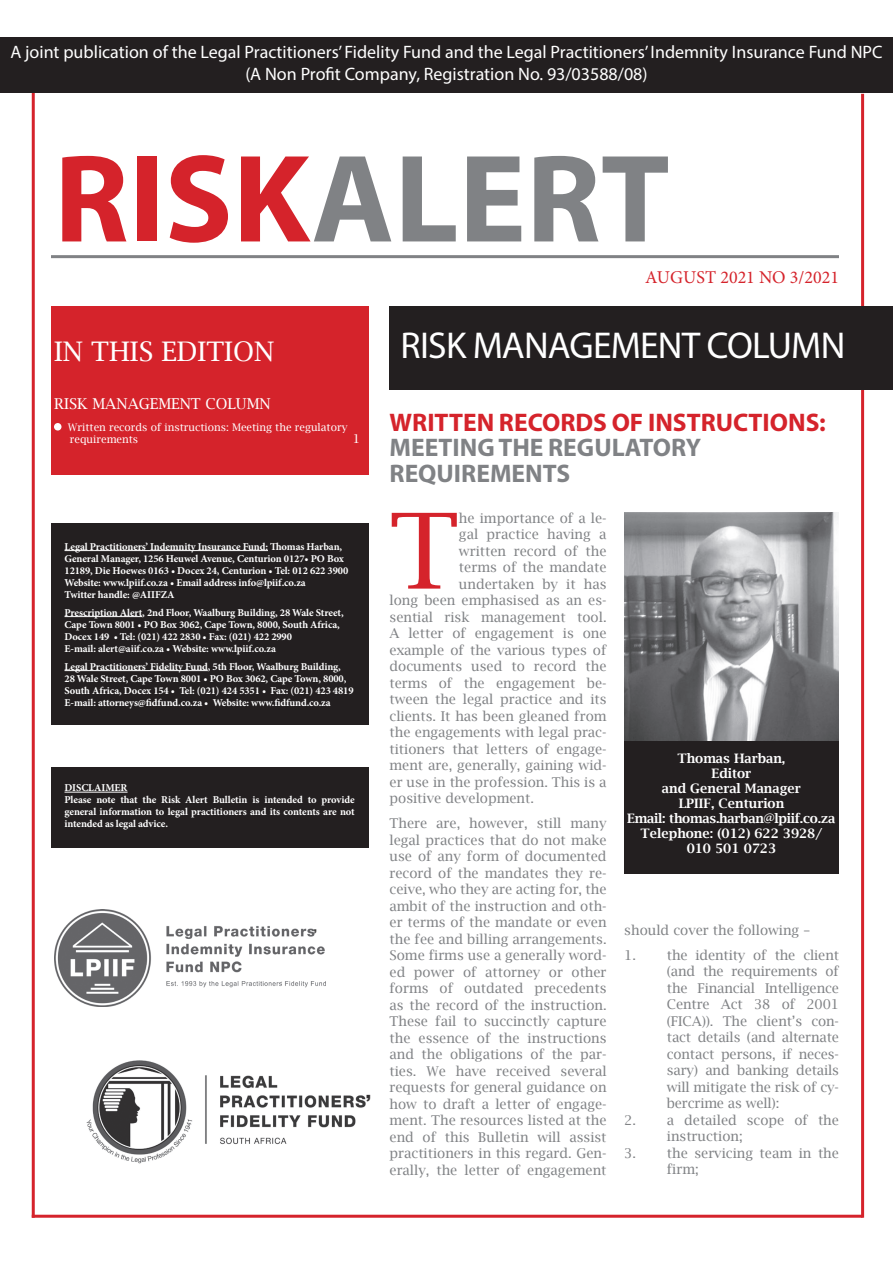
<style>
.page{position:relative;width:893px;height:1263px;background:#fff}
.page>*{position:absolute;margin:0;border:0;box-sizing:border-box;transform-origin:0 0}
.t1{font:700 126px "Myriad Pro";color:#808285}
.t2{font:104.85px "Lucida Bright";color:#d5232b}
.t3{font:37.5px "Myriad Pro";letter-spacing:-.02em;color:#fff}
.t4{font:27px "Lucida Bright";color:#fff}
.t5{font:700 25.5px/25.5px "Myriad Pro";color:#808285}
.t6{font:700 25.5px "Myriad Pro";color:#d5232b}
.t7{font:18px/21.6px "Myriad Pro";color:#fff;text-align:center}
.t8{font:18px "Minion Pro";color:#d5232b}
.t9{font:900 16.5px "Arial";color:#312f30}
.t10{font:15px "Lucida Bright";color:#fff}
.t11{font:13.5px/16.5px "Lucida Bright";color:#808285;text-align:justify}
.t12{font:600 13.05px/15px "Lucida Bright";color:#fff;text-align:center}
.t13{font:12px "Lucida Bright";color:#fff}
.t14{font:700 10.5px/12px "Minion Pro";letter-spacing:-.01em;color:#fff}
.t15{font:10.5px/12.8px "Lucida Bright";color:#fff}
.t16{font:900 10.5px "Arial";color:#3e3e3f}
.t17{font:4.5px "Arial";color:#3e3e3f}
.s1{color:#d5232b}
</style>
<div class="page">
<div style="left:51px;top:306px;width:317px;height:169px;background:#d5232b"></div>
<hr style="left:861px;top:94px;width:3px;height:218px;background:#d5232b">
<hr style="left:861px;top:364px;width:3px;height:854px;background:#d5232b">
<hr style="left:32px;top:74px;width:3px;height:1144px;background:#d5232b">
<div style="left:0;top:37px;width:893px;height:56px;background:#231f20"></div>
<div style="left:389px;top:306px;width:504px;height:84px;background:#231f20"></div>
<hr style="left:32px;top:1215px;width:831px;height:3px;background:#d5232b">
<div style="left:51px;top:523px;width:317px;height:202px;background:#231f20"></div>
<hr style="left:65px;top:550px;width:203px;height:1px;background:#fff">
<hr style="left:65px;top:616px;width:77px;height:1px;background:#fff">
<hr style="left:65px;top:670px;width:143px;height:1px;background:#fff">
<div style="left:51px;top:767px;width:317px;height:81px;background:#231f20"></div>
<hr style="left:65px;top:792px;width:63px;height:1px;background:#fff">
<hr style="left:51px;top:255px;width:788px;height:3px;background:#808285">
<img style="left:624px;top:512px;width:215px;height:229px">
<div style="left:624px;top:741px;width:215px;height:132px;background:#231f20"></div>
<div style="left:54px;top:423px;width:8px;height:7px;border:2px solid #fff;border-radius:50%"></div>
<img style="left:54px;top:910px;width:271px;height:96px">
<img style="left:86px;top:1060px;width:280px;height:104px">
<h3 class="t7" style="left:10px;top:41px;width:874px">A joint publication of the Legal Practitioners’ Fidelity Fund and the Legal Practitioners’ Indemnity Insurance Fund NPC (A Non Profit Company, Registration No. 93/03588/08)</h3>
<h1 class="t1" style="left:54px;top:117px;width:617px"><span class="s1">RISK</span>ALERT</h1>
<h3 class="t8" style="left:645px;top:266px;width:195px">AUGUST 2021 NO 3/2021</h3>
<h3 class="t4" style="left:54px;top:336px;width:222px">IN THIS EDITION</h3>
<p class="t10" style="left:54px;top:395px;width:218px">RISK MANAGEMENT COLUMN</p>
<p class="t15" style="left:68px;top:420px;width:281px">Written records of instructions: Meeting the regulatory requirements</p>
<p class="t13" style="left:353px;top:432px;width:9px">1</p>
<p class="t14" style="left:65px;top:540px;width:285px">Legal Practitioners’ Indemnity Insurance Fund: Thomas Harban, General Manager, 1256 Heuwel Avenue, Centurion 0127• PO Box 12189, Die Hoewes 0163 • Docex 24, Centurion • Tel: 012 622 3900<br>Website: www.lpiif.co.za • Email address info@lpiif.co.za<br>Twitter handle: @AIIFZA</p>
<p class="t14" style="left:65px;top:606px;width:281px">Prescription Alert, 2nd Floor, Waalburg Building, 28 Wale Street, Cape Town 8001 • PO Box 3062, Cape Town, 8000, South Africa, Docex 149 • Tel: (021) 422 2830 • Fax: (021) 422 2990<br>E-mail: alert@aiif.co.za • Website: www.lpiif.co.za</p>
<p class="t14" style="left:65px;top:660px;width:291px">Legal Practitioners’ Fidelity Fund, 5th Floor, Waalburg Building, 28 Wale Street, Cape Town 8001 • PO Box 3062, Cape Town, 8000, South Africa, Docex 154 • Tel: (021) 424 5351 • Fax: (021) 423 4819<br>E-mail: attorneys@fidfund.co.za • Website: www.fidfund.co.za</p>
<p class="t14" style="left:65px;top:782px;width:292px">DISCLAIMER<br>Please note that the Risk Alert Bulletin is intended to provide general information to legal practitioners and its contents are not intended as legal advice.</p>
<p class="t17" style="left:281px;top:980px;width:2px">’</p>
<p class="t16" style="left:314px;top:925px;width:4px">’</p>
<p class="t9" style="left:366px;top:1089px;width:6px">’</p>
<h3 class="t3" style="left:401px;top:322px;width:446px">RISK MANAGEMENT COLUMN</h3>
<h3 class="t6" style="left:390px;top:406px;width:438px">WRITTEN RECORDS OF INSTRUCTIONS:</h3>
<h3 class="t5" style="left:390px;top:434px;width:313px">MEETING THE REGULATORY<br>REQUIREMENTS</h3>
<h2 class="t2" style="left:389px;top:491px;width:71px">T</h2>
<p class="t11" style="left:459px;top:509px;width:149px">he importance of a le-</p>
<p class="t11" style="left:459px;top:526px;width:149px">gal practice having a</p>
<p class="t11" style="left:459px;top:542px;width:149px">written record of the</p>
<p class="t11" style="left:459px;top:559px;width:149px">terms of the mandate</p>
<p class="t11" style="left:459px;top:575px;width:149px">undertaken by it has</p>
<p class="t11" style="left:389px;top:592px;width:219px">long been emphasised as an es-</p>
<p class="t11" style="left:389px;top:608px;width:219px">sential risk management tool.</p>
<p class="t11" style="left:389px;top:625px;width:219px">A letter of engagement is one</p>
<p class="t11" style="left:389px;top:641px;width:219px">example of the various types of</p>
<p class="t11" style="left:389px;top:658px;width:219px">documents used to record the</p>
<p class="t11" style="left:389px;top:674px;width:219px">terms of the engagement be-</p>
<p class="t11" style="left:389px;top:691px;width:219px">tween the legal practice and its</p>
<p class="t11" style="left:389px;top:707px;width:219px">clients. It has been gleaned from</p>
<p class="t11" style="left:389px;top:724px;width:219px">the engagements with legal prac-</p>
<p class="t11" style="left:389px;top:740px;width:219px">titioners that letters of engage-</p>
<p class="t11" style="left:389px;top:757px;width:219px">ment are, generally, gaining wid-</p>
<p class="t11" style="left:389px;top:773px;width:219px">er use in the profession. This is a</p>
<p class="t11" style="left:389px;top:790px;width:146px">positive development.</p>
<p class="t11" style="left:389px;top:815px;width:219px">There are, however, still many legal practices that do not make use of any form of documented record of the mandates they re&shy;ceive, who they are acting for, the ambit of the instruction and oth&shy;er terms of the mandate or even the fee and billing arrangements.<br>Some firms use a generally word&shy;ed power of attorney or other forms of outdated precedents as the record of the instruction.<br>These fail to succinctly capture the essence of the instructions and the obligations of the par&shy;ties. We have received several requests for general guidance on how to draft a letter of engage&shy;ment. The resources listed at the end of this Bulletin will assist practitioners in this regard. Gen&shy;erally, the letter of engagement</p>
<p class="t12" style="left:627px;top:751px;width:210px">Thomas Harban,<br>Editor<br>and General Manager<br>LPIIF, Centurion<br>Email: thomas.harban@lpiif.co.za<br>Telephone: (012) 622 3928/<br>010 501 0723</p>
<p class="t11" style="left:624px;top:921px;width:187px">should cover the following –</p>
<p class="t11" style="left:667px;top:946px;width:174px;text-indent:-43px">1. the identity of the client (and the requirements of the Financial Intelligence Centre Act 38 of 2001 (FICA)). The client’s con&shy;tact details (and alternate contact persons, if neces&shy;sary) and banking details will mitigate the risk of cy&shy;bercrime as well):</p>
<p class="t11" style="left:667px;top:1111px;width:174px;text-indent:-43px">2. a detailed scope of the instruction;</p>
<p class="t11" style="left:667px;top:1144px;width:174px;text-indent:-43px">3. the servicing team in the firm;</p>
</div>
